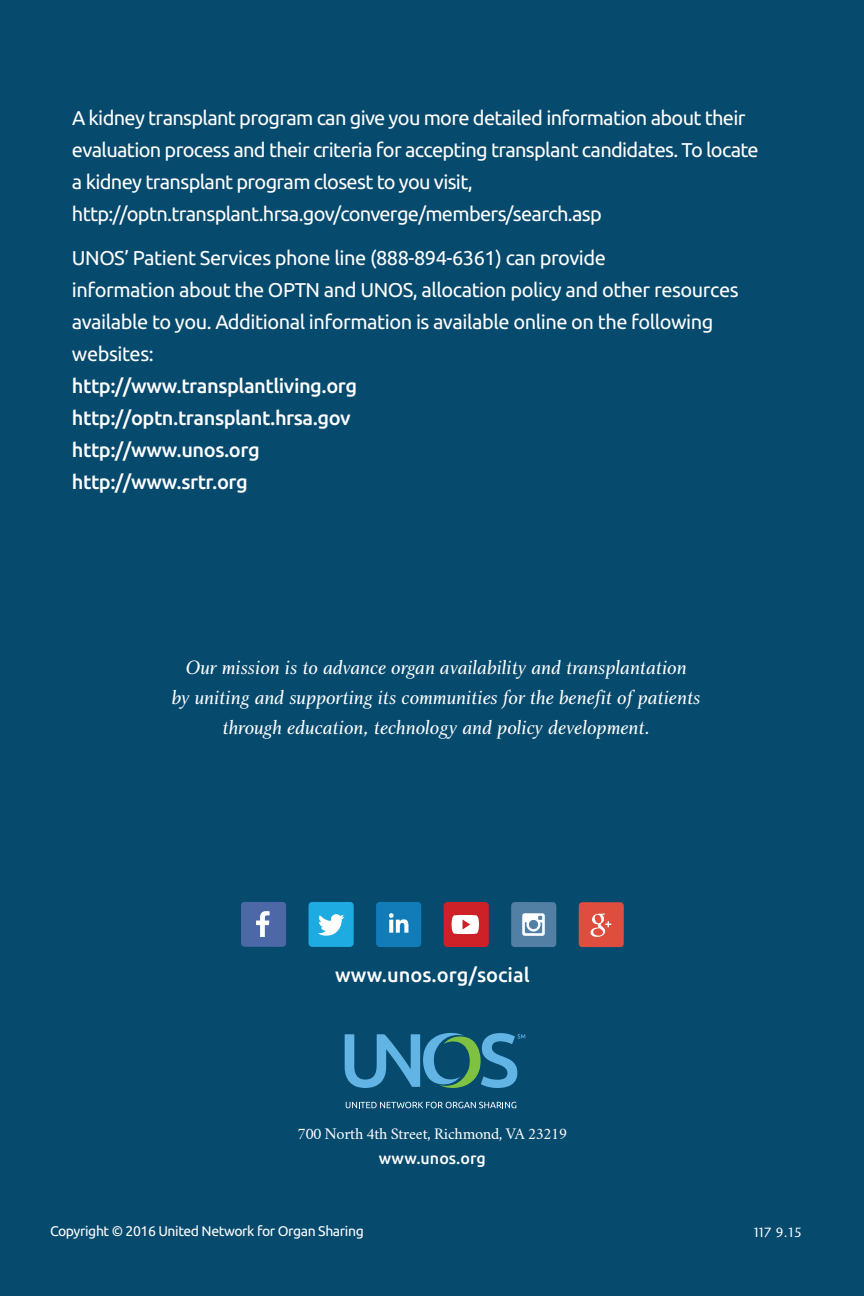
<style>
.page{position:relative;width:864px;height:1296px;background:#064a6e}
.page>*{position:absolute;margin:0;border:0;box-sizing:border-box;transform-origin:0 0}
.t1{font:20px/32px "Ubuntu";letter-spacing:-.035em;color:#fff}
.t2{font:20px/30px "Charlotte Book Italic Plain";color:#fff;text-align:center}
.t3{font:500 20px/32px "Ubuntu";letter-spacing:-.025em;color:#fff}
.t4{font:500 20px "Ubuntu";color:#fff}
.t5{font:16px "Crimson";letter-spacing:-.01em;color:#fff}
.t6{font:500 16px "Ubuntu";color:#fff}
.t7{font:14px "Ubuntu";letter-spacing:-.03em;color:#fff}
.t8{font:14px "Charlotte Sans Book Plain";color:#fff}
</style>
<div class="page">
<svg style="left:346px;top:1102px;width:170px;height:6px"></svg>
<svg style="left:345px;top:1033px;width:180px;height:55px"></svg>
<div style="left:241px;top:902px;width:45px;height:45px;background:#4d68a6;border-radius:4px"></div>
<div style="left:309px;top:902px;width:45px;height:45px;background:#1eabe2;border-radius:4px"></div>
<div style="left:376px;top:902px;width:45px;height:45px;background:#117cb7;border-radius:4px"></div>
<div style="left:444px;top:902px;width:45px;height:45px;background:#cd2027;border-radius:4px"></div>
<div style="left:511px;top:902px;width:45px;height:45px;background:#5280a4;border-radius:4px"></div>
<div style="left:579px;top:902px;width:45px;height:45px;background:#df4d3e;border-radius:4px"></div>
<svg style="left:318px;top:914px;width:26px;height:22px"></svg>
<svg style="left:256px;top:911px;width:14px;height:26px"></svg>
<svg style="left:590px;top:914px;width:21px;height:23px"></svg>
<svg style="left:452px;top:915px;width:27px;height:19px"></svg>
<svg style="left:389px;top:913px;width:20px;height:20px"></svg>
<svg style="left:522px;top:913px;width:23px;height:23px"></svg>
<p class="t1" style="left:72px;top:101px;width:688px">A kidney transplant program can give you more detailed information about their evaluation process and their criteria for accepting transplant candidates. To locate a kidney transplant program closest to you visit, http://optn.transplant.hrsa.gov/converge/members/search.asp</p>
<p class="t1" style="left:72px;top:241px;width:668px">UNOS’ Patient Services phone line (888-894-6361) can provide<br>information about the OPTN and UNOS, allocation policy and other resources available to you. Additional information is available online on the following websites:</p>
<p class="t3" style="left:72px;top:369px;width:287px">http://www.transplantliving.org http://optn.transplant.hrsa.gov http://www.unos.org http://www.srtr.org</p>
<p class="t2" style="left:172px;top:654px;width:530px">Our mission is to advance organ availability and transplantation<br>by uniting and supporting its communities for the benefit of patients through education, technology and policy development.</p>
<p class="t4" style="left:335px;top:962px;width:196px">www.unos.org/social</p>
<p class="t5" style="left:298px;top:1128px;width:271px">700 North 4th Street, Richmond, VA 23219</p>
<p class="t6" style="left:379px;top:1148px;width:108px">www.unos.org</p>
<p class="t7" style="left:50px;top:1223px;width:315px">Copyright © 2016 United Network for Organ Sharing</p>
<p class="t8" style="left:752px;top:1227px;width:51px">117 9.15</p>
</div>
